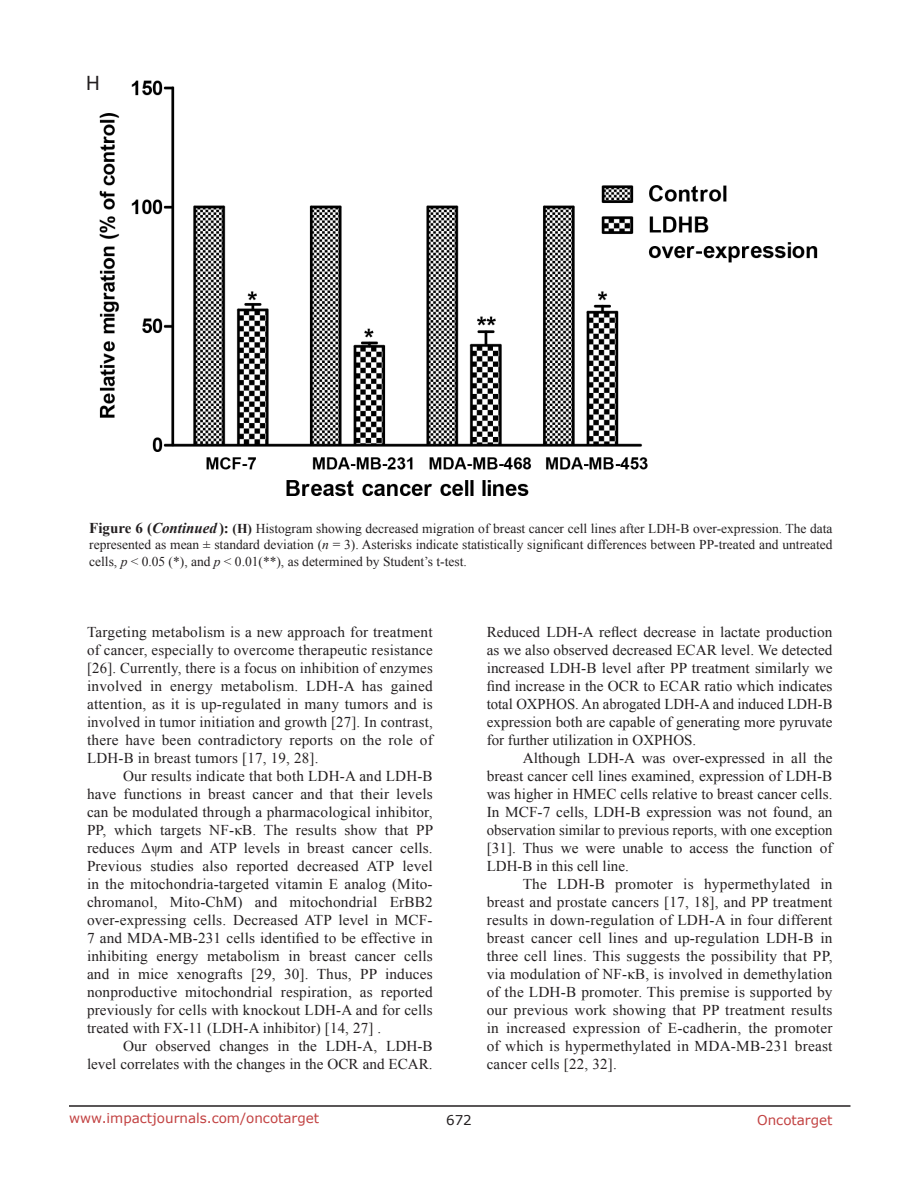
<style>
.page{position:relative;width:918px;height:1188px;background:#fff}
.page>*{position:absolute;margin:0;border:0;box-sizing:border-box;transform-origin:0 0}
.Body_UL2{font:21px "Myriad Pro";color:#231f20}
.BodyText{font:15px/18px "Times New Roman";color:#231f20;text-align:justify}
.FigureText{font:13.5px/16.2px "Times New Roman";color:#231f20;text-align:justify}
.t1{font:13.5px "Verdana";color:#c24141}
.t2{font:13.5px "Verdana";color:#231f20}
.s1{font-weight:700;font-size:15px}
.s2{font-weight:700;font-style:italic;font-size:15px}
.s3{font-weight:700}
.s4{font-style:italic}
</style>
<div class="page">
<hr style="left:69px;top:1105px;width:781px;height:2px;background:#231f20">
<img style="left:99px;top:80px;width:719px;height:415px">
<p class="Body_UL2" style="left:86px;top:70px;width:15px">H</p>
<p class="FigureText" style="left:89px;top:520px;width:745px"><span class="s1">Figure 6 (</span><span class="s2">Continued</span><span class="s1">):</span> <span class="s3">(H)</span> Histogram showing decreased migration of breast cancer cell lines after LDH-B over-expression. The data represented as mean ± standard deviation (<span class="s4">n</span> = 3). Asterisks indicate statistically significant differences between PP-treated and untreated cells, <span class="s4">p</span> &lt; 0.05 (*), and <span class="s4">p</span> &lt; 0.01(**), as determined by Student’s t-test.</p>
<p class="BodyText" style="left:87px;top:623px;width:347px">Targeting metabolism is a new approach for treatment of cancer, especially to overcome therapeutic resistance [26]. Currently, there is a focus on inhibition of enzymes involved in energy metabolism. LDH-A has gained attention, as it is up-regulated in many tumors and is involved in tumor initiation and growth [27]. In contrast, there have been contradictory reports on the role of LDH-B in breast tumors [17, 19, 28].</p>
<p class="BodyText" style="left:87px;top:767px;width:348px;text-indent:36px">Our results indicate that both LDH-A and LDH-B have functions in breast cancer and that their levels can be modulated through a pharmacological inhibitor, PP, which targets NF-κB. The results show that PP reduces Δψm and ATP levels in breast cancer cells.<br>Previous studies also reported decreased ATP level in the mitochondria-targeted vitamin E analog (Mito&shy;chromanol, Mito-ChM) and mitochondrial ErBB2 over-expressing cells. Decreased ATP level in MCF-7 and MDA-MB-231 cells identified to be effective in inhibiting energy metabolism in breast cancer cells and in mice xenografts [29, 30]. Thus, PP induces nonproductive mitochondrial respiration, as reported previously for cells with knockout LDH-A and for cells treated with FX-11 (LDH-A inhibitor) [14, 27] .</p>
<p class="BodyText" style="left:87px;top:1037px;width:347px;text-align:right">Our observed changes in the LDH-A, LDH-B<br>level correlates with the changes in the OCR and ECAR.</p>
<p class="BodyText" style="left:487px;top:623px;width:347px">Reduced LDH-A reflect decrease in lactate production as we also observed decreased ECAR level. We detected increased LDH-B level after PP treatment similarly we find increase in the OCR to ECAR ratio which indicates total OXPHOS. An abrogated LDH-A and induced LDH-B expression both are capable of generating more pyruvate for further utilization in OXPHOS.</p>
<p class="BodyText" style="left:487px;top:749px;width:347px;text-indent:36px">Although LDH-A was over-expressed in all the breast cancer cell lines examined, expression of LDH-B was higher in HMEC cells relative to breast cancer cells.<br>In MCF-7 cells, LDH-B expression was not found, an observation similar to previous reports, with one exception [31]. Thus we were unable to access the function of LDH-B in this cell line.</p>
<p class="BodyText" style="left:487px;top:875px;width:347px;text-indent:36px">The LDH-B promoter is hypermethylated in breast and prostate cancers [17, 18], and PP treatment results in down-regulation of LDH-A in four different breast cancer cell lines and up-regulation LDH-B in three cell lines. This suggests the possibility that PP, via modulation of NF-κB, is involved in demethylation of the LDH-B promoter. This premise is supported by our previous work showing that PP treatment results in increased expression of E-cadherin, the promoter of which is hypermethylated in MDA-MB-231 breast cancer cells [22, 32].</p>
<p class="t1" style="left:69px;top:1109px;width:252px">www.impactjournals.com/oncotarget</p>
<p class="t2" style="left:446px;top:1111px;width:27px">672</p>
<p class="t1" style="left:757px;top:1111px;width:77px">Oncotarget</p>
</div>
